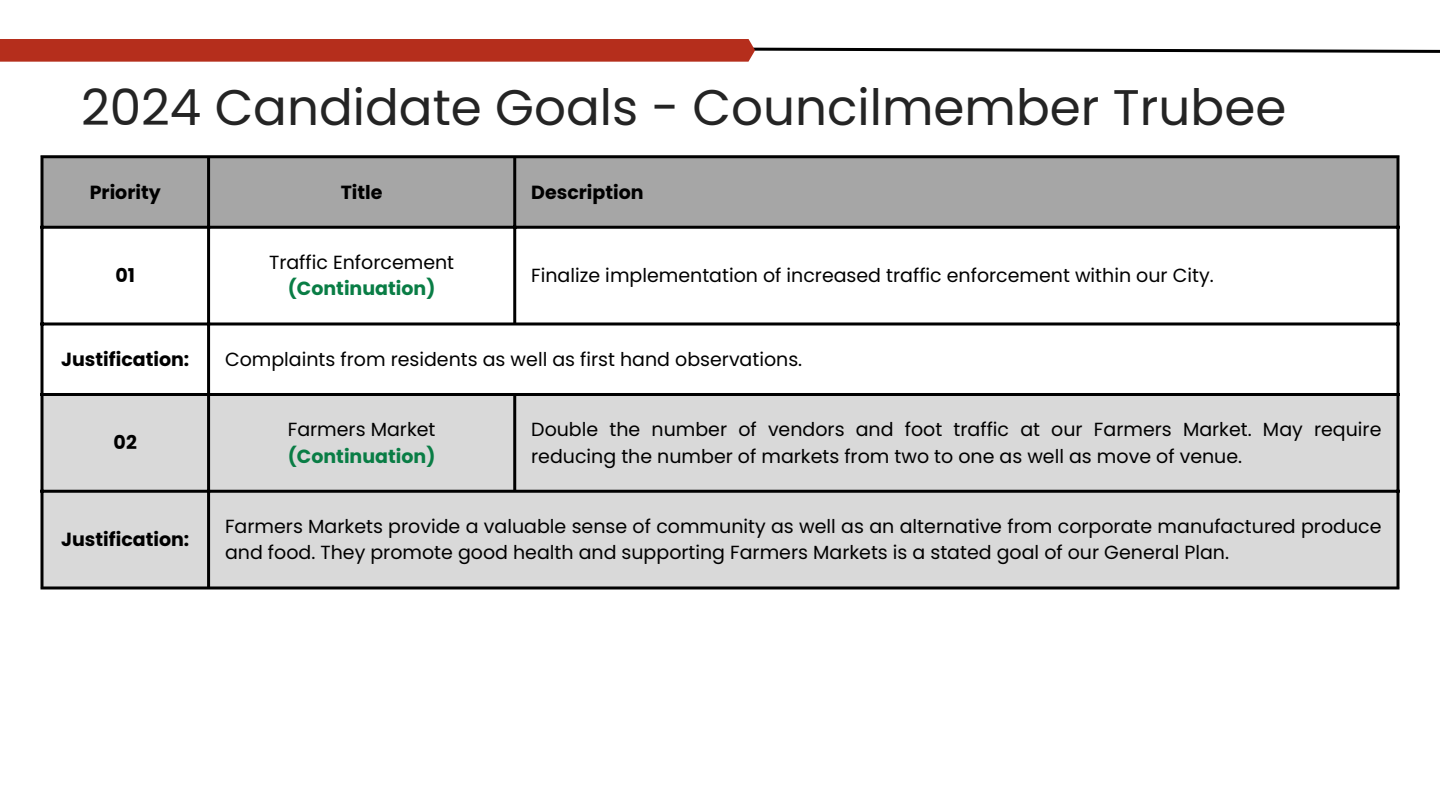
<style>
.page{position:relative;width:1440px;height:810px;background:#fff}
.page>*{position:absolute;margin:0;border:0;box-sizing:border-box;transform-origin:0 0}
.t1{font:50px "Poppins";color:#242424}
.t2{font:19px/26.2px "Poppins";color:#000}
.t3{font:700 19px "Poppins";color:#000}
.t4{font:700 19px/26.2px "Poppins";color:#097d45}
.s1{font-weight:400;color:#000}
</style>
<div class="page">
<svg style="left:0;top:39px;width:1440px;height:23px"></svg>
<div style="left:44px;top:158px;width:1352px;height:68px;background:#a6a6a6"></div>
<div style="left:44px;top:396px;width:1352px;height:190px;background:#d9d9d9"></div>
<svg style="left:40px;top:158px;width:4px;height:428px;fill:#000"></svg>
<hr style="left:207px;top:158px;width:3px;height:428px;background:#000">
<hr style="left:513px;top:158px;width:3px;height:164px;background:#000">
<hr style="left:513px;top:396px;width:3px;height:94px;background:#000">
<svg style="left:1396px;top:158px;width:4px;height:428px;fill:#000"></svg>
<hr style="left:40px;top:155px;width:1360px;height:3px;background:#000">
<hr style="left:40px;top:226px;width:1360px;height:3px;background:#000">
<hr style="left:40px;top:322px;width:1360px;height:3px;background:#000">
<hr style="left:40px;top:393px;width:1360px;height:3px;background:#000">
<hr style="left:40px;top:490px;width:1360px;height:3px;background:#000">
<hr style="left:40px;top:586px;width:1360px;height:3px;background:#000">
<p class="t1" style="left:81px;top:72px;width:1207px">2024 Candidate Goals - Councilmember Trubee</p>
<h1 class="t3" style="left:90px;top:179px;width:73px">Priority</h1>
<p class="t3" style="left:341px;top:179px;width:43px">Title</p>
<p class="t3" style="left:531px;top:179px;width:114px">Description</p>
<p class="t3" style="left:116px;top:262px;width:21px">01</p>
<p class="t2" style="left:269px;top:249px;width:187px">Traffic Enforcement</p>
<p class="t4" style="left:288px;top:276px;width:149px">(Continuation)</p>
<p class="t2" style="left:531px;top:262px;width:684px">Finalize implementation of increased traffic enforcement within our City.</p>
<p class="t3" style="left:61px;top:346px;width:130px">Justification:</p>
<p class="t2" style="left:225px;top:346px;width:579px">Complaints from residents as well as first hand observations.</p>
<p class="t3" style="left:114px;top:429px;width:25px">02</p>
<p class="t3" style="left:61px;top:526px;width:130px">Justification:</p>
<p class="t4" style="left:288px;top:417px;width:149px"><span class="s1">Farmers Market </span>(Continuation)</p>
<p class="t2" style="left:531px;top:417px;width:852px">Double the number of vendors and foot traffic at our Farmers Market. May require reducing the number of markets from two to one as well as move of venue.</p>
<p class="t2" style="left:225px;top:513px;width:1158px">Farmers Markets provide a valuable sense of community as well as an alternative from corporate manufactured produce and food. They promote good health and supporting Farmers Markets is a stated goal of our General Plan.</p>
</div>
